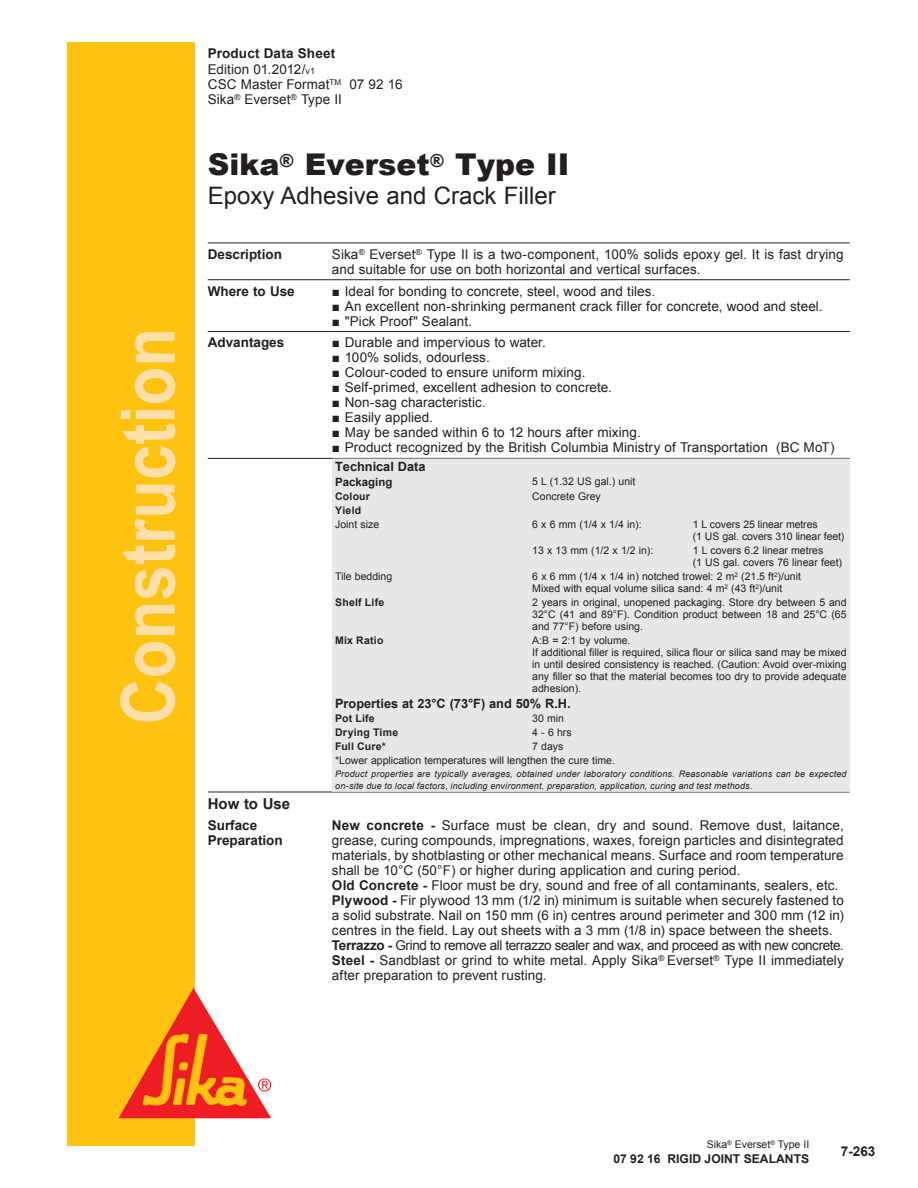
<style>
.page{position:relative;width:918px;height:1188px;background:#fff}
.page>*{position:absolute;margin:0;border:0;box-sizing:border-box;transform-origin:0 0}
.t1{font:700 75px "Arial";color:#fedfaa;scale:.85 1}
.t2{font:900 30px "Arial";color:#231f20}
.t3{font:24px "Arial";color:#231f20}
.t4{font:700 15px "Arial";color:#231f20}
.t5{font:13.5px/15px "Arial";letter-spacing:.005em;color:#231f20}
.t6{font:700 13.5px/15.6px "Arial";color:#231f20}
.t7{font:700 12.75px "Arial";color:#231f20}
.t8{font:700 12.15px "Arial";color:#231f20}
.t9{font:700 11.55px "Arial";color:#231f20}
.t10{font:10.5px/12px "Arial";color:#231f20}
.t11{font:700 10.5px "Arial";letter-spacing:.02em;color:#231f20}
.t12{font:italic 9px/12px "Arial";letter-spacing:.02em;color:#231f20}
.s1{font-weight:400}
.s2{font-weight:400;font-size:9px}
.s3{font-weight:700}
</style>
<div class="page">
<div style="left:68px;top:43px;width:127px;height:1103px;background:#fec210"></div>
<svg style="left:119px;top:988px;width:152px;height:130px"></svg>
<hr style="left:208px;top:243px;width:124px;height:1px;background:#231f20">
<hr style="left:332px;top:243px;width:518px;height:1px;background:#231f20">
<hr style="left:208px;top:279px;width:124px;height:1px;background:#231f20">
<hr style="left:332px;top:279px;width:518px;height:1px;background:#231f20">
<hr style="left:208px;top:331px;width:124px;height:1px;background:#231f20">
<hr style="left:332px;top:331px;width:518px;height:1px;background:#231f20">
<hr style="left:208px;top:458px;width:124px;height:1px;background:#231f20">
<hr style="left:332px;top:458px;width:518px;height:1px;background:#231f20">
<hr style="left:208px;top:792px;width:124px;height:1px;background:#231f20">
<hr style="left:332px;top:792px;width:518px;height:1px;background:#231f20">
<div style="left:332px;top:459px;width:518px;height:333px;background:#e6e7e9"></div>
<h1 class="t1" style="left:98px;top:724px;width:468px;rotate:-90deg">Construction</h1>
<p class="t6" style="left:208px;top:46px;width:129px">Product Data Sheet<br><span class="s1">Edition 01.2012/</span><span class="s2">v1</span></p>
<p class="t5" style="left:208px;top:92px;width:136px">Sika<sup>®</sup> Everset<sup>®</sup> Type II</p>
<p class="t5" style="left:208px;top:77px;width:196px">CSC Master Format<sup>TM</sup> 07 92 16</p>
<h2 class="t2" style="left:208px;top:142px;width:363px">Sika<sup>®</sup> Everset<sup>®</sup> Type II</h2>
<h3 class="t3" style="left:208px;top:180px;width:350px">Epoxy Adhesive and Crack Filler</h3>
<p class="t6" style="left:208px;top:247px;width:76px">Description</p>
<p class="t5" style="left:332px;top:247px;width:513px">Sika<sup>®</sup> Everset<sup>®</sup> Type II is a two-component, 100% solids epoxy gel. It is fast drying and suitable for use on both horizontal and vertical surfaces.</p>
<p class="t6" style="left:208px;top:283px;width:89px">Where to Use</p>
<p class="t5" style="left:332px;top:283px;width:325px">■ Ideal for bonding to concrete, steel, wood and tiles.</p>
<p class="t5" style="left:332px;top:298px;width:492px">■ An excellent non-shrinking permanent crack filler for concrete, wood and steel.</p>
<p class="t5" style="left:332px;top:313px;width:142px">■ "Pick Proof" Sealant.</p>
<p class="t6" style="left:208px;top:335px;width:78px">Advantages</p>
<p class="t5" style="left:332px;top:335px;width:215px">■ Durable and impervious to water.</p>
<p class="t5" style="left:332px;top:350px;width:159px">■ 100% solids, odourless.</p>
<p class="t5" style="left:332px;top:365px;width:255px">■ Colour-coded to ensure uniform mixing.</p>
<p class="t5" style="left:332px;top:380px;width:282px">■ Self-primed, excellent adhesion to concrete.</p>
<p class="t5" style="left:332px;top:395px;width:155px">■ Non-sag characteristic.</p>
<p class="t5" style="left:332px;top:410px;width:103px">■ Easily applied.</p>
<p class="t5" style="left:332px;top:425px;width:310px">■ May be sanded within 6 to 12 hours after mixing.</p>
<p class="t5" style="left:332px;top:440px;width:504px">■ Product recognized by the British Columbia Ministry of Transportation (BC MoT)</p>
<p class="t7" style="left:335px;top:458px;width:92px">Technical Data</p>
<p class="t9" style="left:335px;top:474px;width:59px">Packaging</p>
<p class="t10" style="left:532px;top:475px;width:105px">5 L (1.32 US gal.) unit</p>
<p class="t11" style="left:335px;top:489px;width:36px">Colour</p>
<p class="t10" style="left:532px;top:490px;width:70px">Concrete Grey</p>
<p class="t11" style="left:335px;top:503px;width:28px">Yield</p>
<p class="t10" style="left:335px;top:518px;width:46px">Joint size</p>
<p class="t10" style="left:532px;top:518px;width:111px">6 x 6 mm (1/4 x 1/4 in):</p>
<p class="t10" style="left:693px;top:518px;width:153px">1 L covers 25 linear metres<br>(1 US gal. covers 310 linear feet)</p>
<p class="t10" style="left:532px;top:544px;width:123px">13 x 13 mm (1/2 x 1/2 in):</p>
<p class="t10" style="left:693px;top:544px;width:151px">1 L covers 6.2 linear metres<br>(1 US gal. covers 76 linear feet)</p>
<p class="t10" style="left:335px;top:570px;width:59px">Tile bedding</p>
<p class="t10" style="left:532px;top:570px;width:270px">6 x 6 mm (1/4 x 1/4 in) notched trowel: 2 m<sup>2</sup> (21.5 ft<sup>2</sup>)/unit<br>Mixed with equal volume silica sand: 4 m<sup>2</sup> (43 ft<sup>2</sup>)/unit</p>
<p class="t11" style="left:335px;top:595px;width:51px">Shelf Life</p>
<p class="t10" style="left:532px;top:596px;width:316px;text-align:justify">2 years in original, unopened packaging. Store dry between 5 and 32°C (41 and 89°F). Condition product between 18 and 25°C (65 and 77°F) before using.</p>
<p class="t11" style="left:335px;top:633px;width:50px">Mix Ratio</p>
<p class="t10" style="left:532px;top:634px;width:316px">A:B = 2:1 by volume.<br>If additional filler is required, silica flour or silica sand may be mixed in until desired consistency is reached. (Caution: Avoid over-mixing any filler so that the material becomes too dry to provide adequate adhesion).</p>
<p class="t7" style="left:335px;top:695px;width:237px">Properties at 23°C (73°F) and 50% R.H.</p>
<p class="t11" style="left:335px;top:711px;width:41px">Pot Life</p>
<p class="t10" style="left:532px;top:712px;width:33px">30 min</p>
<p class="t11" style="left:335px;top:725px;width:65px">Drying Time</p>
<p class="t10" style="left:532px;top:726px;width:41px">4-6hrs</p>
<p class="t11" style="left:335px;top:739px;width:52px">Full Cure*</p>
<p class="t10" style="left:335px;top:739px;width:281px;line-height:14px;text-indent:197px">7 days<br>*Lower application temperatures will lengthen the cure time.</p>
<p class="t12" style="left:335px;top:768px;width:513px">Product properties are typically averages, obtained under laboratory conditions. Reasonable variations can be expected on-site due to local factors, including environment, preparation, application, curing and test methods.</p>
<p class="t4" style="left:208px;top:794px;width:84px">How to Use</p>
<p class="t6" style="left:208px;top:818px;width:77px;line-height:15px">Surface<br>Preparation</p>
<p class="t5" style="left:332px;top:818px;width:513px"><span class="s3">New concrete -</span> Surface must be clean, dry and sound. Remove dust, laitance, grease, curing compounds, impregnations, waxes, foreign particles and disintegrated materials, by shotblasting or other mechanical means. Surface and room temperature shall be 10°C (50°F) or higher during application and curing period.<br><span class="s3">Old Concrete -</span> Floor must be dry, sound and free of all contaminants, sealers, etc.<br><span class="s3">Plywood -</span> Fir plywood 13 mm (1/2 in) minimum is suitable when securely fastened to a solid substrate. Nail on 150 mm (6 in) centres around perimeter and 300 mm (12 in) centres in the field. Lay out sheets with a 3 mm (1/8 in) space between the sheets.<br><span class="s3">Terrazzo -</span> Grind to remove all terrazzo sealer and wax, and proceed as with new concrete.<br><span class="s3">Steel -</span> Sandblast or grind to white metal. Apply Sika<sup>®</sup> Everset<sup>®</sup> Type II immediately after preparation to prevent rusting.</p>
<p class="t10" style="left:707px;top:1138px;width:104px">Sika<sup>®</sup> Everset<sup>®</sup> Type II</p>
<p class="t8" style="left:613px;top:1150px;width:196px">07 92 16 Rigid Joint Sealants</p>
<p class="t6" style="left:841px;top:1144px;width:36px">7-263</p>
</div>
